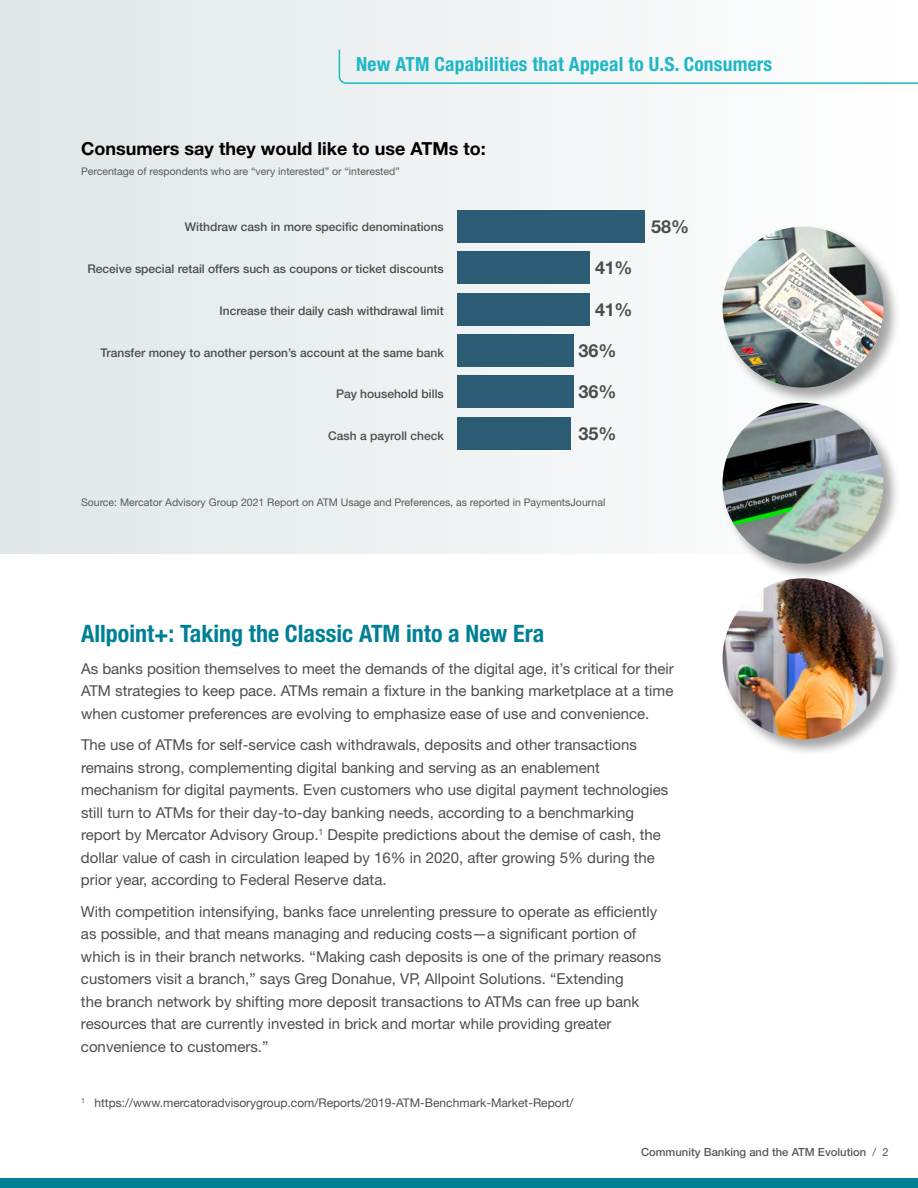
<style>
.page{position:relative;width:918px;height:1188px;background:#fff}
.page>*{position:absolute;margin:0;border:0;box-sizing:border-box;transform-origin:0 0}
.t1{font:700 condensed 24px "Helvetica Neue LT Std";color:#008095}
.t2{font:700 condensed 19.5px "Helvetica Neue LT Std";letter-spacing:.01em;color:#1eb7c5}
.t3{font:700 18px "Helvetica Neue LT Std";color:#000}
.t4{font:700 18px "Helvetica Neue LT Std";color:#4d4d4f}
.t5{font:15px/22.5px "Helvetica Neue LT Std";color:#4d4d4f}
.t6{font:500 12px "Helvetica Neue LT Std";color:#4d4d4f}
.t7{font:12px "Helvetica Neue LT Std";color:#4d4d4f}
.t8{font:500 11.25px "Helvetica Neue LT Std";color:#58595b}
.t9{font:10.5px "Helvetica Neue LT Std";color:#58595b}
.s1{font-weight:400}
</style>
<div class="page">
<div style="left:0;top:1178px;width:918px;height:10px;background:#008095"></div>
<svg style="left:0;top:0;width:605px;height:554px;fill:#e9eeef"></svg>
<div style="left:457px;top:210px;width:188px;height:33px;background:#2b5c73"></div>
<div style="left:457px;top:252px;width:133px;height:32px;background:#2b5c73"></div>
<div style="left:457px;top:293px;width:133px;height:32px;background:#2b5c73"></div>
<div style="left:457px;top:334px;width:117px;height:33px;background:#2b5c73"></div>
<div style="left:457px;top:376px;width:117px;height:32px;background:#2b5c73"></div>
<div style="left:457px;top:418px;width:113px;height:32px;background:#2b5c73"></div>
<svg style="left:338px;top:48px;width:580px;height:37px"></svg>
<div style="left:721px;top:401px;width:181px;height:181px;background:#000;opacity:.36"></div>
<img style="left:723px;top:403px;width:160px;height:161px;border-radius:79px">
<div style="left:721px;top:225px;width:181px;height:181px;background:#000;opacity:.36"></div>
<img style="left:723px;top:227px;width:160px;height:161px;border-radius:80px">
<div style="left:721px;top:577px;width:181px;height:180px;background:#000;opacity:.36"></div>
<img style="left:723px;top:578px;width:160px;height:161px;border-radius:80px">
<h2 class="t2" style="left:356px;top:52px;width:418px">New ATM Capabilities that Appeal to U.S. Consumers</h2>
<p class="t3" style="left:81px;top:138px;width:406px">Consumers say they would like to use ATMs to:</p>
<p class="t9" style="left:81px;top:165px;width:320px">Percentage of respondents who are “very interested” or “interested”</p>
<p class="t6" style="left:185px;top:219px;width:260px">Withdraw cash in more specific denominations</p>
<p class="t6" style="left:87px;top:261px;width:358px">Receive special retail offers such as coupons or ticket discounts</p>
<p class="t6" style="left:220px;top:303px;width:226px">Increase their daily cash withdrawal limit</p>
<p class="t6" style="left:101px;top:345px;width:345px">Transfer money to another person’s account at the same bank</p>
<p class="t6" style="left:336px;top:387px;width:109px">Pay household bills</p>
<p class="t6" style="left:328px;top:429px;width:117px">Cash a payroll check</p>
<p class="t4" style="left:595px;top:257px;width:39px">41%</p>
<p class="t4" style="left:595px;top:298px;width:39px">41%</p>
<p class="t4" style="left:579px;top:339px;width:40px">36%</p>
<p class="t4" style="left:579px;top:381px;width:40px">36%</p>
<p class="t4" style="left:579px;top:423px;width:40px">35%</p>
<p class="t4" style="left:651px;top:216px;width:40px">58%</p>
<p class="t9" style="left:81px;top:496px;width:526px">Source: Mercator Advisory Group 2021 Report on ATM Usage and Preferences, as reported in PaymentsJournal</p>
<h1 class="t1" style="left:81px;top:619px;width:465px">Allpoint+: Taking the Classic ATM into a New Era</h1>
<p class="t5" style="left:81px;top:657px;width:594px;text-align:justify">As banks position themselves to meet the demands of the digital age, it’s critical for their ATM strategies to keep pace. ATMs remain a fixture in the banking marketplace at a time when customer preferences are evolving to emphasize ease of use and convenience.</p>
<p class="t5" style="left:81px;top:733px;width:589px">The use of ATMs for self-service cash withdrawals, deposits and other transactions remains strong, complementing digital banking and serving as an enablement mechanism for digital payments. Even customers who use digital payment technologies still turn to ATMs for their day-to-day banking needs, according to a benchmarking report by Mercator Advisory Group.<sup>1</sup> Despite predictions about the demise of cash, the dollar value of cash in circulation leaped by 16% in 2020, after growing 5% during the prior year, according to Federal Reserve data.</p>
<p class="t5" style="left:81px;top:900px;width:582px">With competition intensifying, banks face unrelenting pressure to operate as efficiently as possible, and that means managing and reducing costs—a significant portion of which is in their branch networks. “Making cash deposits is one of the primary reasons customers visit a branch,” says Greg Donahue, VP, Allpoint Solutions. “Extending<br>the branch network by shifting more deposit transactions to ATMs can free up bank resources that are currently invested in brick and mortar while providing greater convenience to customers.”</p>
<p class="t7" style="left:81px;top:1096px;width:494px"><sup>1</sup> https://www.mercatoradvisorygroup.com/Reports/2019-ATM-Benchmark-Market-Report/</p>
<p class="t8" style="left:641px;top:1145px;width:249px">Community Banking and the ATM Evolution <span class="s1">/ 2</span></p>
</div>
